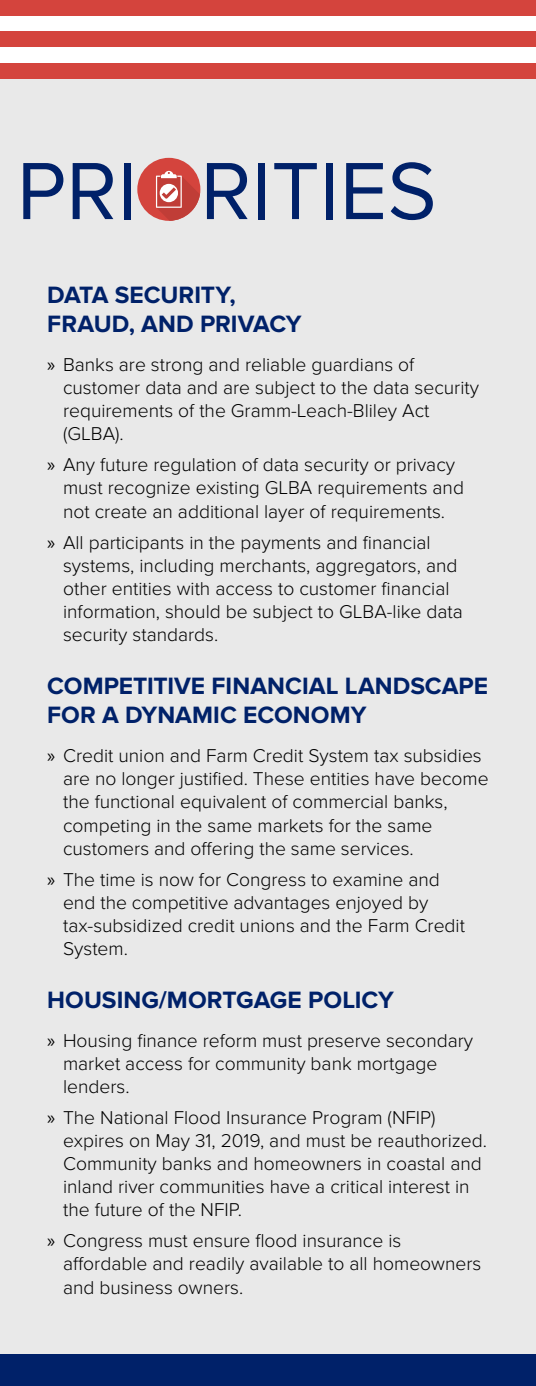
<style>
.page{position:relative;width:536px;height:1386px;background:#e9e9e9}
.page>*{position:absolute;margin:0;border:0;box-sizing:border-box;transform-origin:0 0}
.t1{font:84px "Proxima Nova";color:#002169}
.t2{font:700 24.5px/29.4px "Proxima Nova";color:#002169}
.t3{font:300 19.25px/23.1px "Proxima Nova";color:#000}
.s1{font-family:"Myriad Pro";font-weight:400}
</style>
<div class="page">
<div style="left:0;top:1354px;width:536px;height:32px;background:#002169"></div>
<div style="left:0;top:0;width:536px;height:16px;background:#d4443d"></div>
<div style="left:0;top:16px;width:536px;height:16px;background:#fff"></div>
<div style="left:0;top:47px;width:536px;height:16px;background:#fff"></div>
<div style="left:0;top:32px;width:536px;height:15px;background:#d4443d"></div>
<div style="left:0;top:63px;width:536px;height:16px;background:#d4443d"></div>
<div style="left:137px;top:158px;width:63px;height:63px;background:#d4443d;border-radius:50%"></div>
<svg style="left:156px;top:171px;width:44px;height:50px"></svg>
<h1 class="t1" style="left:17px;top:143px;width:421px">PRI RITIES</h1>
<p class="t2" style="left:47px;top:281px;width:256px">DATA SECURITY,<br>FRAUD, AND PRIVACY</p>
<p class="t3" style="left:63px;top:353px;width:417px;text-indent:-16px"><span class="s1">»</span> Banks are strong and reliable guardians of customer data and are subject to the data security requirements of the Gramm-Leach-Bliley Act (GLBA).</p>
<p class="t3" style="left:63px;top:454px;width:402px;text-indent:-16px"><span class="s1">»</span> Any future regulation of data security or privacy must recognize existing GLBA requirements and not create an additional layer of requirements.</p>
<p class="t3" style="left:63px;top:531px;width:401px;text-indent:-16px"><span class="s1">»</span> All participants in the payments and financial systems, including merchants, aggregators, and other entities with access to customer financial information, should be subject to GLBA-like data security standards.</p>
<p class="t2" style="left:47px;top:672px;width:442px">COMPETITIVE FINANCIAL LANDSCAPE<br>FOR A DYNAMIC ECONOMY</p>
<p class="t3" style="left:63px;top:745px;width:427px;text-indent:-16px"><span class="s1">»</span> Credit union and Farm Credit System tax subsidies are no longer justified. These entities have become the functional equivalent of commercial banks, competing in the same markets for the same customers and offering the same services.</p>
<p class="t3" style="left:63px;top:868px;width:403px;text-indent:-16px"><span class="s1">»</span> The time is now for Congress to examine and end the competitive advantages enjoyed by tax-subsidized credit unions and the Farm Credit System.</p>
<p class="t2" style="left:47px;top:986px;width:348px">HOUSING/MORTGAGE POLICY</p>
<p class="t3" style="left:63px;top:1029px;width:411px;text-indent:-16px"><span class="s1">»</span> Housing finance reform must preserve secondary market access for community bank mortgage lenders.</p>
<p class="t3" style="left:63px;top:1106px;width:425px;text-indent:-16px"><span class="s1">»</span> The National Flood Insurance Program (NFIP) expires on May 31, 2019, and must be reauthorized.<br>Community banks and homeowners in coastal and inland river communities have a critical interest in the future of the NFIP.</p>
<p class="t3" style="left:63px;top:1230px;width:419px;text-indent:-16px"><span class="s1">»</span> Congress must ensure flood insurance is affordable and readily available to all homeowners and business owners.</p>
</div>
